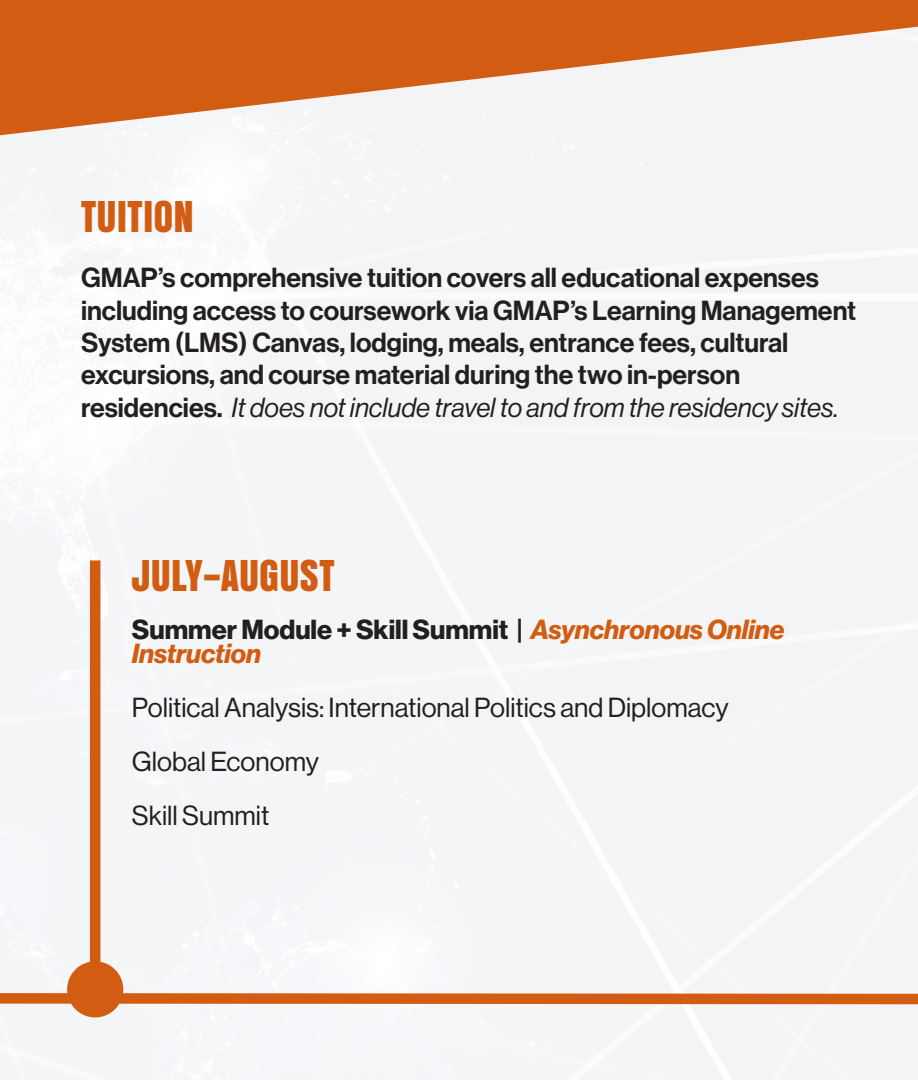
<style>
.page{position:relative;width:918px;height:1080px;background:#f4f5f7}
.page>*{position:absolute;margin:0;border:0;box-sizing:border-box;transform-origin:0 0}
.t1{font:46.5px "Anzeigen Gro";color:#d25d12}
.t2{font:27px/32.4px "N Haas Grotesk DS Pro 65 Md";color:#231f20}
.t3{font:27px "N Haas Grotesk DS Pro 55 Rg";color:#231f20}
.t4{font:27px/24px "N Haas Grotesk DS Pro 76 Bd It";color:#d25d12}
.s1{font-family:"N Haas Grotesk DS Pro 56 It"}
.s2{font-family:"N Haas Grotesk DS Pro 75 Bd";color:#231f20}
</style>
<div class="page">
<div style="left:67px;top:961px;width:56px;height:56px;background:#d25d12;border-radius:50%"></div>
<div style="left:90px;top:560px;width:10px;height:429px;background:#d25d12"></div>
<svg style="left:0;top:987px;width:918px;height:24px"></svg>
<svg style="left:0;top:0;width:918px;height:135px;fill:#d25d12"></svg>
<p class="t1" style="left:81px;top:192px;width:114px">TUITION</p>
<p class="t2" style="left:81px;top:262px;width:777px">GMAP’s comprehensive tuition covers all educational expenses including access to coursework via GMAP’s Learning Management System (LMS) Canvas, lodging, meals, entrance fees, cultural excursions, and course material during the two in-person residencies. <span class="s1">It does not include travel to and from the residency sites.</span></p>
<p class="t1" style="left:132px;top:551px;width:204px">JULY–AUGUST</p>
<p class="t4" style="left:132px;top:618px;width:654px"><span class="s2">Summer Module + Skill Summit |</span> Asynchronous Online<br>Instruction</p>
<p class="t3" style="left:132px;top:693px;width:598px">Political Analysis: International Politics and Diplomacy</p>
<p class="t3" style="left:132px;top:747px;width:189px">Global Economy</p>
<p class="t3" style="left:132px;top:801px;width:139px">Skill Summit</p>
</div>
